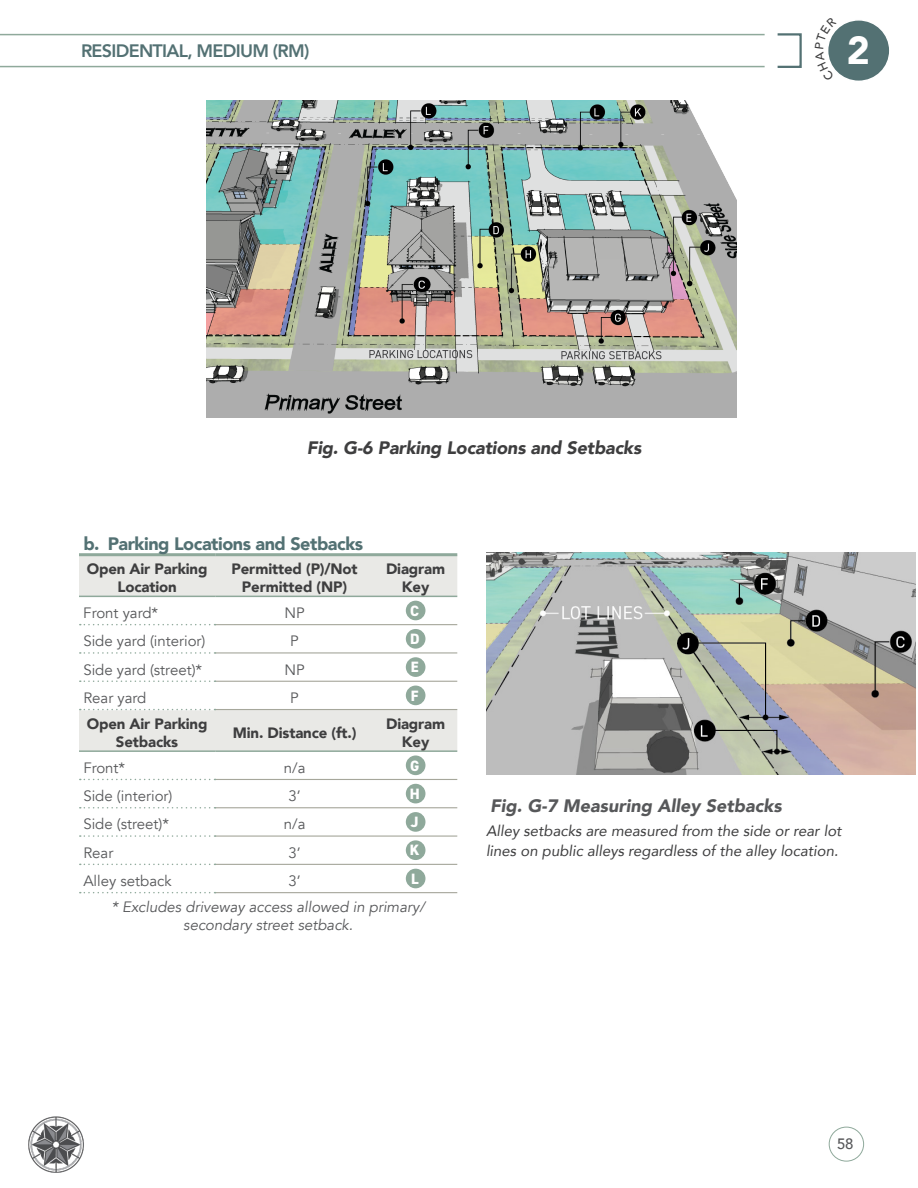
<style>
.page{position:relative;width:918px;height:1188px;background:#fff}
.page>*{position:absolute;margin:0;border:0;box-sizing:border-box;transform-origin:0 0}
.t1{font:900 39px "Avenir";color:#fff}
.t2{font:italic 900 18px "Avenir";letter-spacing:-.01em;color:#3e3e3f}
.t3{font:900 18px "Avenir";letter-spacing:-.025em;color:#537173}
.t4{font:italic 900 18px "Avenir";color:#57585a}
.t5{font:800 18px "Avenir";color:#537173}
.t6{font:15px "Avenir";color:#57585a}
.t7{font:900 15px/18px "Avenir";letter-spacing:-.01em;color:#3e3e3f;text-align:center}
.t8{font:italic 15px/19.8px "Avenir";color:#3e3e3f}
.t9{font:italic 15px/18px "Avenir";color:#57585a;text-align:center}
.t10{font:800 15px "DIN2014";color:#fff}
.t11{font:500 15px "Avenir";color:#57585a}
</style>
<div class="page">
<hr style="left:0;top:34px;width:1px;height:33px;background:#8fa99b">
<hr style="left:0;top:34px;width:765px;height:1px;background:#8fa99b">
<hr style="left:0;top:66px;width:765px;height:1px;background:#8fa99b">
<img style="left:28px;top:1116px;width:56px;height:57px">
<div style="left:828px;top:20px;width:62px;height:61px;background:#537173;border-radius:50%"></div>
<div style="left:827px;top:19px;width:64px;height:63px;border:2px solid #fff;border-radius:50%"></div>
<div style="left:829px;top:1127px;width:35px;height:35px;border:1px solid #8fa99b;border-radius:50%"></div>
<div style="left:776px;top:33px;width:26px;height:35px;border:2px solid #537173"></div>
<img style="left:207px;top:101px;width:529px;height:317px">
<svg style="left:79px;top:556px;width:378px;height:194px"></svg>
<hr style="left:79px;top:553px;width:136px;height:3px;background:#8fa99b">
<hr style="left:215px;top:553px;width:159px;height:3px;background:#8fa99b">
<hr style="left:374px;top:553px;width:83px;height:3px;background:#8fa99b">
<hr style="left:215px;top:596px;width:159px;height:1px;background:#8fa99b">
<hr style="left:374px;top:596px;width:83px;height:1px;background:#8fa99b">
<hr style="left:215px;top:750px;width:159px;height:2px;background:#8fa99b">
<hr style="left:374px;top:750px;width:83px;height:2px;background:#8fa99b">
<hr style="left:215px;top:624px;width:159px;height:1px;background:#a6a79b">
<hr style="left:374px;top:624px;width:83px;height:1px;background:#a6a79b">
<hr style="left:215px;top:652px;width:159px;height:2px;background:#a6a79b">
<hr style="left:374px;top:652px;width:83px;height:2px;background:#a6a79b">
<hr style="left:215px;top:681px;width:159px;height:1px;background:#a6a79b">
<hr style="left:374px;top:681px;width:83px;height:1px;background:#a6a79b">
<hr style="left:215px;top:709px;width:159px;height:1px;background:#a6a79b">
<hr style="left:374px;top:709px;width:83px;height:1px;background:#a6a79b">
<hr style="left:215px;top:779px;width:159px;height:1px;background:#a6a79b">
<hr style="left:374px;top:779px;width:83px;height:1px;background:#a6a79b">
<hr style="left:215px;top:807px;width:159px;height:1px;background:#a6a79b">
<hr style="left:374px;top:807px;width:83px;height:1px;background:#a6a79b">
<hr style="left:215px;top:836px;width:159px;height:1px;background:#a6a79b">
<hr style="left:374px;top:836px;width:83px;height:1px;background:#a6a79b">
<hr style="left:215px;top:864px;width:159px;height:1px;background:#a6a79b">
<hr style="left:374px;top:864px;width:83px;height:1px;background:#a6a79b">
<hr style="left:215px;top:892px;width:159px;height:1px;background:#a6a79b">
<hr style="left:374px;top:892px;width:83px;height:1px;background:#a6a79b">
<hr style="left:79px;top:596px;width:136px;height:1px;background:#8fa99b">
<hr style="left:79px;top:750px;width:136px;height:2px;background:#8fa99b">
<svg style="left:80px;top:624px;width:135px;height:1px"></svg>
<svg style="left:80px;top:652px;width:135px;height:2px"></svg>
<svg style="left:80px;top:680px;width:135px;height:2px"></svg>
<svg style="left:80px;top:709px;width:135px;height:1px"></svg>
<svg style="left:80px;top:779px;width:135px;height:1px"></svg>
<svg style="left:80px;top:807px;width:135px;height:2px"></svg>
<svg style="left:80px;top:835px;width:135px;height:2px"></svg>
<svg style="left:80px;top:864px;width:135px;height:1px"></svg>
<svg style="left:80px;top:892px;width:135px;height:1px"></svg>
<div style="left:406px;top:601px;width:19px;height:19px;background:#8fa99b;border-radius:50%"></div>
<div style="left:406px;top:629px;width:19px;height:20px;background:#8fa99b;border-radius:50%"></div>
<div style="left:406px;top:657px;width:19px;height:20px;background:#8fa99b;border-radius:50%"></div>
<div style="left:406px;top:686px;width:19px;height:19px;background:#8fa99b;border-radius:50%"></div>
<div style="left:406px;top:755px;width:19px;height:20px;background:#8fa99b;border-radius:50%"></div>
<div style="left:406px;top:784px;width:19px;height:19px;background:#8fa99b;border-radius:50%"></div>
<div style="left:406px;top:812px;width:19px;height:20px;background:#8fa99b;border-radius:50%"></div>
<div style="left:406px;top:840px;width:19px;height:20px;background:#8fa99b;border-radius:50%"></div>
<div style="left:406px;top:869px;width:19px;height:19px;background:#8fa99b;border-radius:50%"></div>
<img style="left:486px;top:553px;width:429px;height:222px">
<svg style="left:827px;top:28px;width:10px;height:45px"></svg>
<p class="t5" style="left:81px;top:37px;width:11px">RESIDENTIAL</p>
<p class="t5" style="left:187px;top:37px;width:37px">, MEDIUM</p>
<p class="t5" style="left:273px;top:37px;width:38px">(RM)</p>
<p class="t2" style="left:307px;top:433px;width:336px">Fig. G-6 Parking Locations and Setbacks</p>
<h1 class="t1" style="left:847px;top:17px;width:25px">2</h1>
<p class="t3" style="left:83px;top:529px;width:281px">b. Parking Locations and Setbacks</p>
<p class="t7" style="left:87px;top:559px;width:122px">Open Air Parking<br>Location</p>
<p class="t7" style="left:232px;top:559px;width:128px">Permitted (P)/Not<br>Permitted (NP)</p>
<p class="t7" style="left:386px;top:559px;width:61px">Diagram<br>Key</p>
<p class="t6" style="left:83px;top:604px;width:76px">Front yard*</p>
<p class="t6" style="left:284px;top:604px;width:22px">NP</p>
<p class="t10" style="left:410px;top:601px;width:11px">C</p>
<p class="t6" style="left:83px;top:632px;width:124px">Side yard (interior)</p>
<p class="t6" style="left:290px;top:632px;width:10px">P</p>
<p class="t10" style="left:410px;top:629px;width:11px">D</p>
<p class="t6" style="left:83px;top:660px;width:120px">Side yard (street)*</p>
<p class="t6" style="left:284px;top:660px;width:22px">NP</p>
<p class="t10" style="left:411px;top:657px;width:9px">E</p>
<p class="t6" style="left:83px;top:689px;width:65px">Rear yard</p>
<p class="t6" style="left:290px;top:689px;width:10px">P</p>
<p class="t10" style="left:411px;top:685px;width:9px">F</p>
<p class="t7" style="left:87px;top:714px;width:122px">Open Air Parking<br>Setbacks</p>
<p class="t7" style="left:233px;top:723px;width:125px">Min. Distance (ft.)</p>
<p class="t7" style="left:386px;top:714px;width:61px">Diagram<br>Key</p>
<p class="t6" style="left:83px;top:759px;width:43px">Front*</p>
<p class="t6" style="left:284px;top:759px;width:23px">n/a</p>
<p class="t10" style="left:410px;top:755px;width:11px">G</p>
<p class="t6" style="left:83px;top:787px;width:91px">Side (interior)</p>
<p class="t6" style="left:289px;top:787px;width:14px">3’</p>
<p class="t10" style="left:410px;top:784px;width:11px">H</p>
<p class="t6" style="left:83px;top:815px;width:87px">Side (street)*</p>
<p class="t6" style="left:284px;top:815px;width:23px">n/a</p>
<p class="t10" style="left:411px;top:812px;width:9px">J</p>
<p class="t6" style="left:83px;top:844px;width:32px">Rear</p>
<p class="t6" style="left:289px;top:844px;width:14px">3’</p>
<p class="t10" style="left:410px;top:840px;width:11px">K</p>
<p class="t6" style="left:83px;top:872px;width:90px">Alley setback</p>
<p class="t6" style="left:289px;top:872px;width:14px">3’</p>
<p class="t10" style="left:411px;top:869px;width:9px">L</p>
<p class="t9" style="left:111px;top:898px;width:315px">* Excludes driveway access allowed in primary/ secondary street setback.</p>
<p class="t4" style="left:490px;top:790px;width:293px">Fig. G-7 Measuring Alley Setbacks</p>
<p class="t8" style="left:486px;top:821px;width:357px">Alley setbacks are measured from the side or rear lot lines on public alleys regardless of the alley location.</p>
<p class="t11" style="left:837px;top:1131px;width:18px">58</p>
</div>
